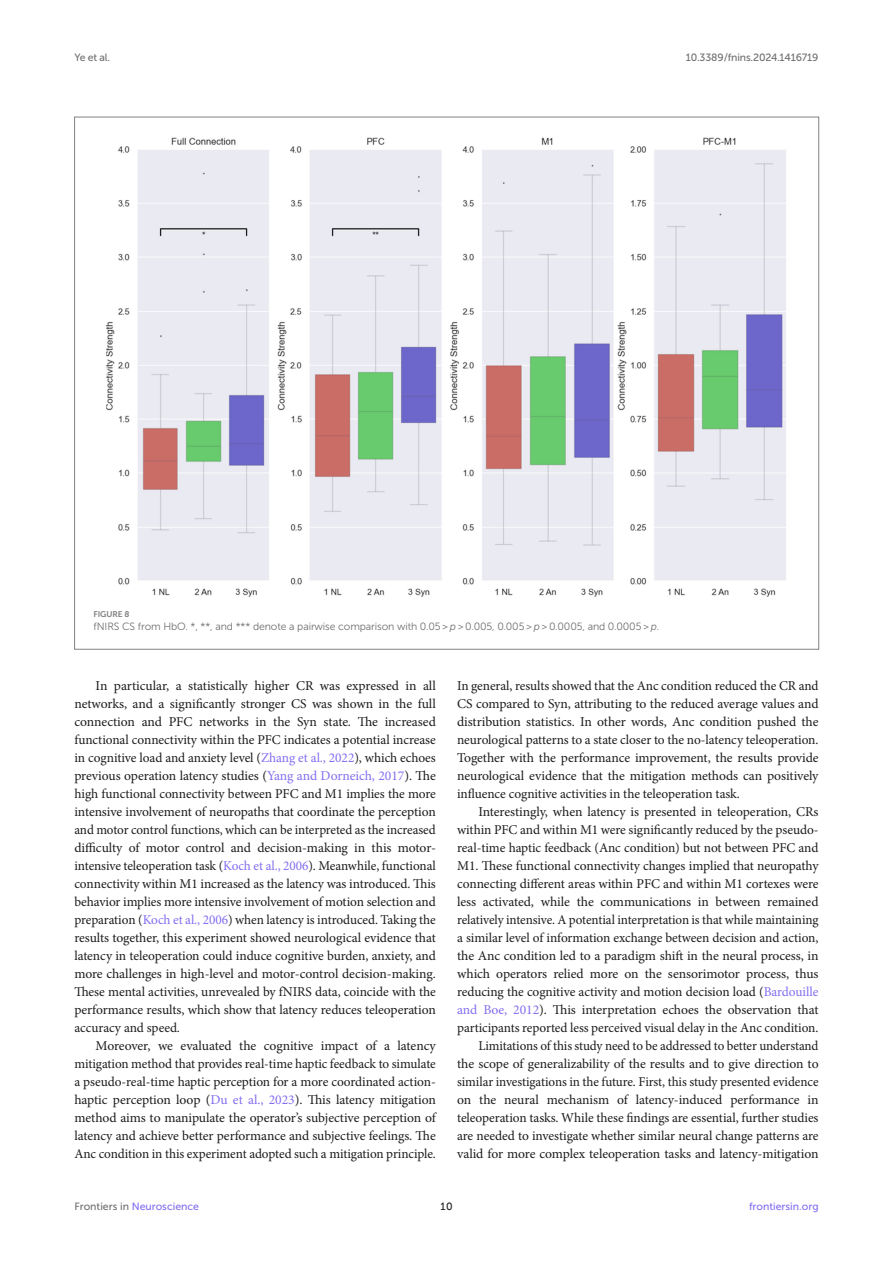
<style>
.page{position:relative;width:893px;height:1263px;background:#fff}
.page>*{position:absolute;margin:0;border:0;box-sizing:border-box;transform-origin:0 0}
.TEXT{font:13.5px/18px "Minion Pro";letter-spacing:-.005em;color:#1b1c1b;text-align:justify}
.FIG_LEG{font:10.5px "Museo Sans 300";letter-spacing:-.01em;color:#706f70}
.t1{font:10.5px "Museo Sans 500";color:#856df0}
.t2{font:10.5px "Museo Sans 500";letter-spacing:-.015em;color:#706f70}
.t3{font:10.5px "Museo Sans 500";color:#1b1c1b}
.FIG_HD{font:8.25px "Museo Sans 700";letter-spacing:-.01em;color:#7e7f7f}
.s1{font-style:italic}
.s2{color:#856df0}
.s3{color:#706f70}
</style>
<div class="page">
<img style="left:106px;top:137px;width:680px;height:460px">
<p class="t2" style="left:74px;top:51px;width:37px">Ye et al.</p>
<p class="t2" style="left:686px;top:51px;width:134px">10.3389/fnins.2024.1416719</p>
<p class="FIG_HD" style="left:94px;top:609px;width:37px">FIGURE 8</p>
<p class="FIG_LEG" style="left:94px;top:621px;width:567px">fNIRS CS from HbO. *, **, and *** denote a pairwise comparison with 0.05 &gt; <span class="s1">p</span> &gt; 0.005, 0.005 &gt; <span class="s1">p</span> &gt; 0.0005, and 0.0005 &gt; <span class="s1">p</span>.</p>
<p class="TEXT" style="left:74px;top:677px;width:363px;text-indent:21px">In particular, a statistically higher CR was expressed in all networks, and a significantly stronger CS was shown in the full connection and PFC networks in the Syn state. The increased functional connectivity within the PFC indicates a potential increase in cognitive load and anxiety level (<span class="s2">Zhang et al., 2022</span>), which echoes previous operation latency studies (<span class="s2">Yang and Dorneich, 2017</span>). The high functional connectivity between PFC and M1 implies the more intensive involvement of neuropaths that coordinate the perception and motor control functions, which can be interpreted as the increased difficulty of motor control and decision-making in this motor&shy;intensive teleoperation task (<span class="s2">Koch et al., 2006</span>). Meanwhile, functional connectivity within M1 increased as the latency was introduced. This behavior implies more intensive involvement of motion selection and preparation (<span class="s2">Koch et al., 2006</span>) when latency is introduced. Taking the results together, this experiment showed neurological evidence that latency in teleoperation could induce cognitive burden, anxiety, and more challenges in high-level and motor-control decision-making.<br>These mental activities, unrevealed by fNIRS data, coincide with the performance results, which show that latency reduces teleoperation accuracy and speed.</p>
<p class="TEXT" style="left:74px;top:1037px;width:363px;text-indent:21px">Moreover, we evaluated the cognitive impact of a latency mitigation method that provides real-time haptic feedback to simulate a pseudo-real-time haptic perception for a more coordinated action&shy;haptic perception loop (<span class="s2">Du et al., 2023</span>). This latency mitigation method aims to manipulate the operator’s subjective perception of latency and achieve better performance and subjective feelings. The Anc condition in this experiment adopted such a mitigation principle.</p>
<p class="TEXT" style="left:457px;top:677px;width:363px">In general, results showed that the Anc condition reduced the CR and CS compared to Syn, attributing to the reduced average values and distribution statistics. In other words, Anc condition pushed the neurological patterns to a state closer to the no-latency teleoperation.<br>Together with the performance improvement, the results provide neurological evidence that the mitigation methods can positively influence cognitive activities in the teleoperation task.</p>
<p class="TEXT" style="left:457px;top:803px;width:363px;text-indent:21px">Interestingly, when latency is presented in teleoperation, CRs within PFC and within M1 were significantly reduced by the pseudo&shy;real-time haptic feedback (Anc condition) but not between PFC and M1. These functional connectivity changes implied that neuropathy connecting different areas within PFC and within M1 cortexes were less activated, while the communications in between remained relatively intensive. A potential interpretation is that while maintaining a similar level of information exchange between decision and action, the Anc condition led to a paradigm shift in the neural process, in which operators relied more on the sensorimotor process, thus reducing the cognitive activity and motion decision load (<span class="s2">Bardouille and Boe, 2012</span>). This interpretation echoes the observation that participants reported less perceived visual delay in the Anc condition.</p>
<p class="TEXT" style="left:457px;top:1037px;width:363px;text-indent:21px">Limitations of this study need to be addressed to better understand the scope of generalizability of the results and to give direction to similar investigations in the future. First, this study presented evidence on the neural mechanism of latency-induced performance in teleoperation tasks. While these findings are essential, further studies are needed to investigate whether similar neural change patterns are valid for more complex teleoperation tasks and latency-mitigation</p>
<p class="t1" style="left:74px;top:1200px;width:126px"><span class="s3">Frontiers in</span> Neuroscience</p>
<p class="t3" style="left:440px;top:1200px;width:14px">10</p>
<p class="t1" style="left:749px;top:1200px;width:71px">frontiersin.org</p>
</div>
